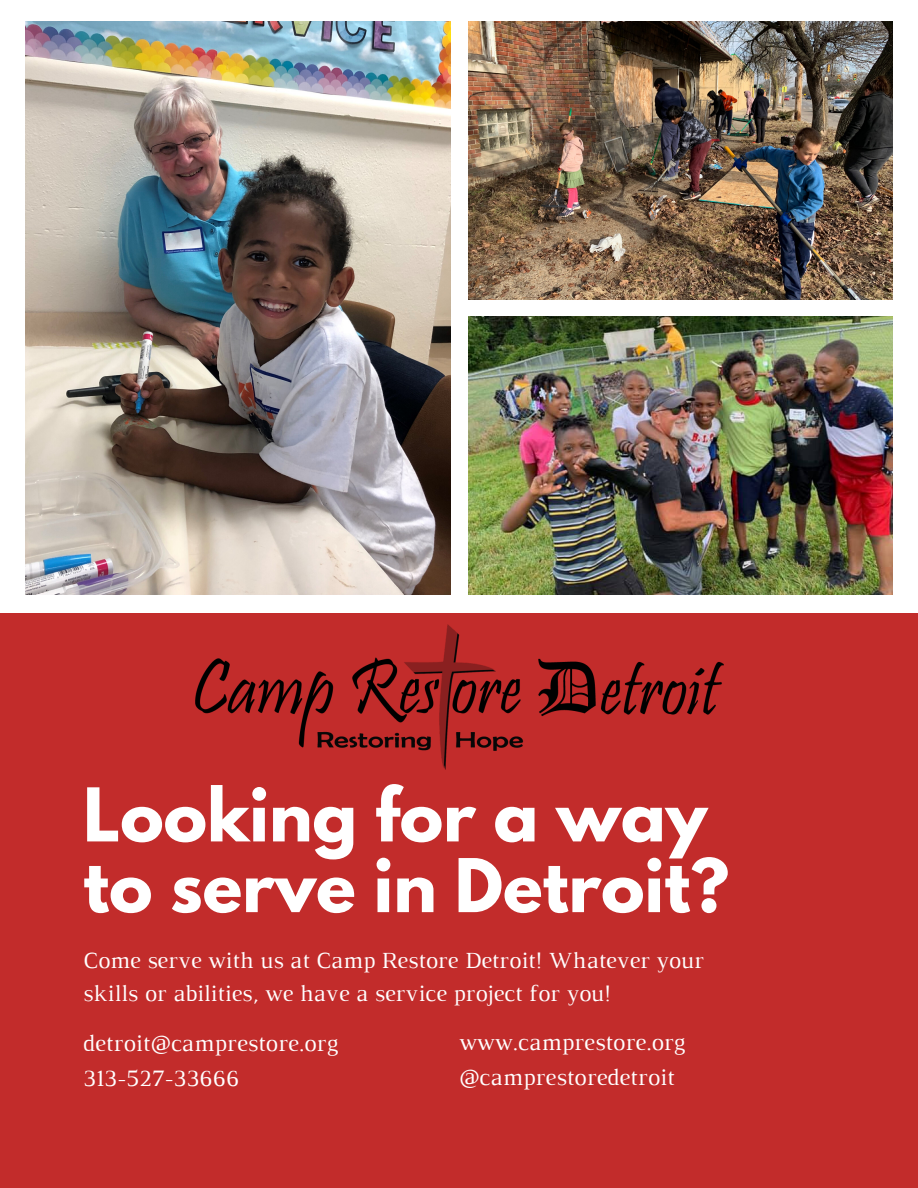
<style>
.page{position:relative;width:918px;height:1188px;background:#fff}
.page>*{position:absolute;margin:0;border:0;box-sizing:border-box;transform-origin:0 0}
.t1{font:700 65.55px/70.7px "League Spartan";color:#fff}
.t2{font:24px/35.4px "Luthier";color:#fff}
.t3{font:23.55px/33.6px "Luthier";color:#fff}
</style>
<div class="page">
<div style="left:0;top:613px;width:918px;height:575px;background:#c22c2b"></div>
<img style="left:25px;top:22px;width:425px;height:572px">
<img style="left:468px;top:22px;width:425px;height:277px">
<img style="left:468px;top:316px;width:425px;height:278px">
<img style="left:196px;top:624px;width:527px;height:145px">
<h1 class="t1" style="left:83px;top:788px;width:648px">Looking for a way to serve in Detroit?</h1>
<p class="t3" style="left:83px;top:945px;width:622px">Come serve with us at Camp Restore Detroit! Whatever your skills or abilities, we have a service project for you!</p>
<p class="t2" style="left:83px;top:1027px;width:257px">detroit@camprestore.org<br>313-527-33666</p>
<p class="t2" style="left:459px;top:1026px;width:228px">www.camprestore.org @camprestoredetroit</p>
</div>
